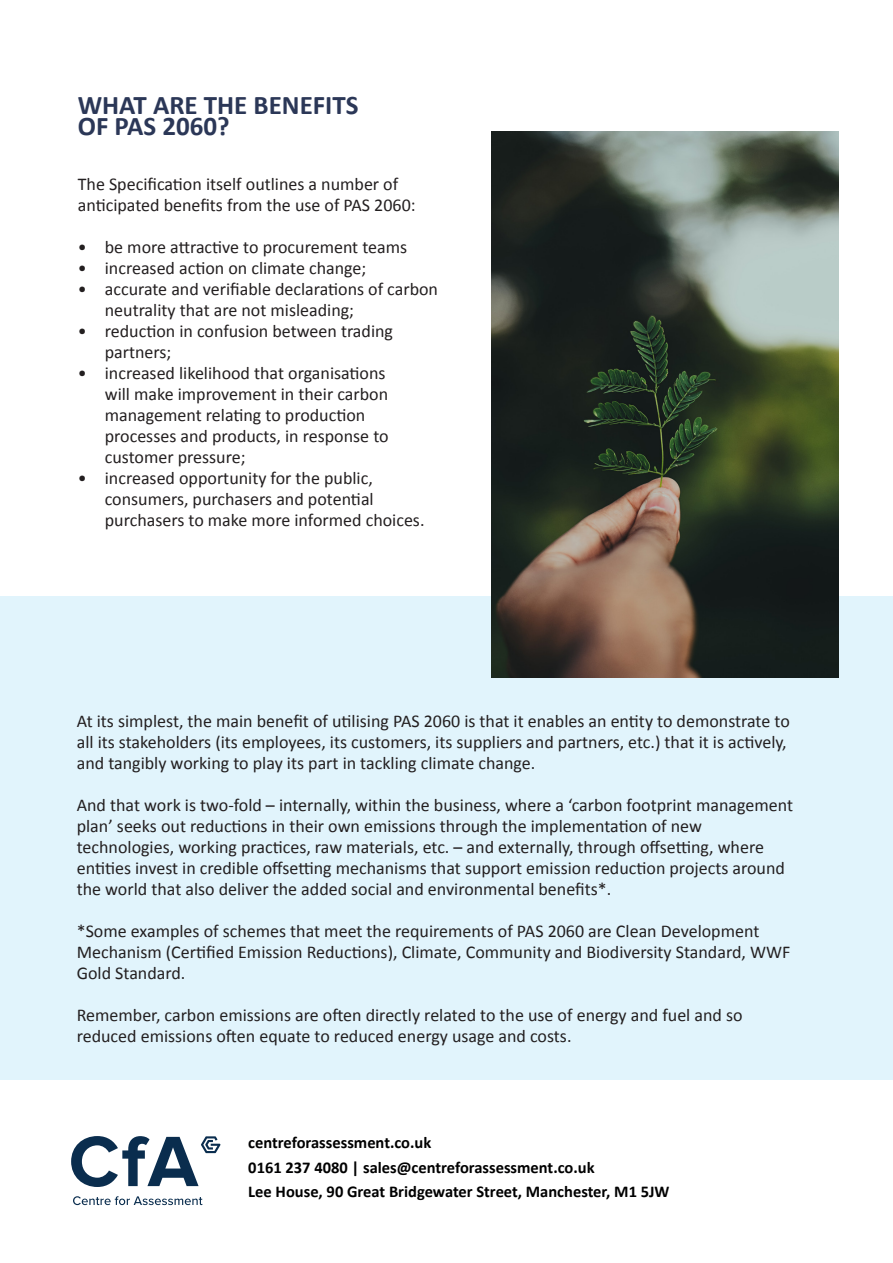
<style>
.page{position:relative;width:893px;height:1263px;background:#fff}
.page>*{position:absolute;margin:0;border:0;box-sizing:border-box;transform-origin:0 0}
.t1{font:700 27px/21px "Calibri";color:#2b3757}
.t2{font:18px/21px "Calibri";color:#231f20}
.t3{font:700 16.5px/24px "Calibri";color:#000001}
</style>
<div class="page">
<div style="left:0;top:597px;width:893px;height:483px;background:#e1f4fc"></div>
<img style="left:492px;top:132px;width:347px;height:546px">
<svg style="left:71px;top:1136px;width:149px;height:51px"></svg>
<svg style="left:73px;top:1196px;width:129px;height:9px"></svg>
<h1 class="t1" style="left:78px;top:93px;width:282px">WHAT ARE THE BENEFITS<br>OF PAS 2060?</h1>
<p class="t2" style="left:78px;top:173px;width:339px">The Specification itself outlines a number of anticipated benefits from the use of PAS 2060:</p>
<p class="t2" style="left:78px;top:236px;width:331px">• be more attractive to procurement teams</p>
<p class="t2" style="left:78px;top:257px;width:290px">• increased action on climate change;</p>
<p class="t2" style="left:105px;top:278px;width:335px;text-indent:-27px">• accurate and verifiable declarations of carbon neutrality that are not misleading;</p>
<p class="t2" style="left:105px;top:320px;width:290px;text-indent:-27px">• reduction in confusion between trading partners;</p>
<p class="t2" style="left:105px;top:362px;width:285px;text-indent:-27px">• increased likelihood that organisations will make improvement in their carbon management relating to production processes and products, in response to customer pressure;</p>
<p class="t2" style="left:105px;top:467px;width:321px;text-indent:-27px">• increased opportunity for the public, consumers, purchasers and potential purchasers to make more informed choices.</p>
<p class="t2" style="left:77px;top:710px;width:715px">At its simplest, the main benefit of utilising PAS 2060 is that it enables an entity to demonstrate to all its stakeholders (its employees, its customers, its suppliers and partners, etc.) that it is actively, and tangibly working to play its part in tackling climate change.</p>
<p class="t2" style="left:77px;top:794px;width:718px">And that work is two-fold – internally, within the business, where a ‘carbon footprint management plan’ seeks out reductions in their own emissions through the implementation of new technologies, working practices, raw materials, etc. – and externally, through offsetting, where entities invest in credible offsetting mechanisms that support emission reduction projects around the world that also deliver the added social and environmental benefits*.</p>
<p class="t2" style="left:77px;top:920px;width:715px">*Some examples of schemes that meet the requirements of PAS 2060 are Clean Development<br>Mechanism (Certified Emission Reductions), Climate, Community and Biodiversity Standard, WWF<br>Gold Standard.</p>
<p class="t2" style="left:77px;top:1004px;width:667px">Remember, carbon emissions are often directly related to the use of energy and fuel and so reduced emissions often equate to reduced energy usage and costs.</p>
<p class="t3" style="left:248px;top:1130px;width:423px">centreforassessment.co.uk<br>0161 237 4080 | sales@centreforassessment.co.uk<br>Lee House, 90 Great Bridgewater Street, Manchester, M1 5JW</p>
</div>
